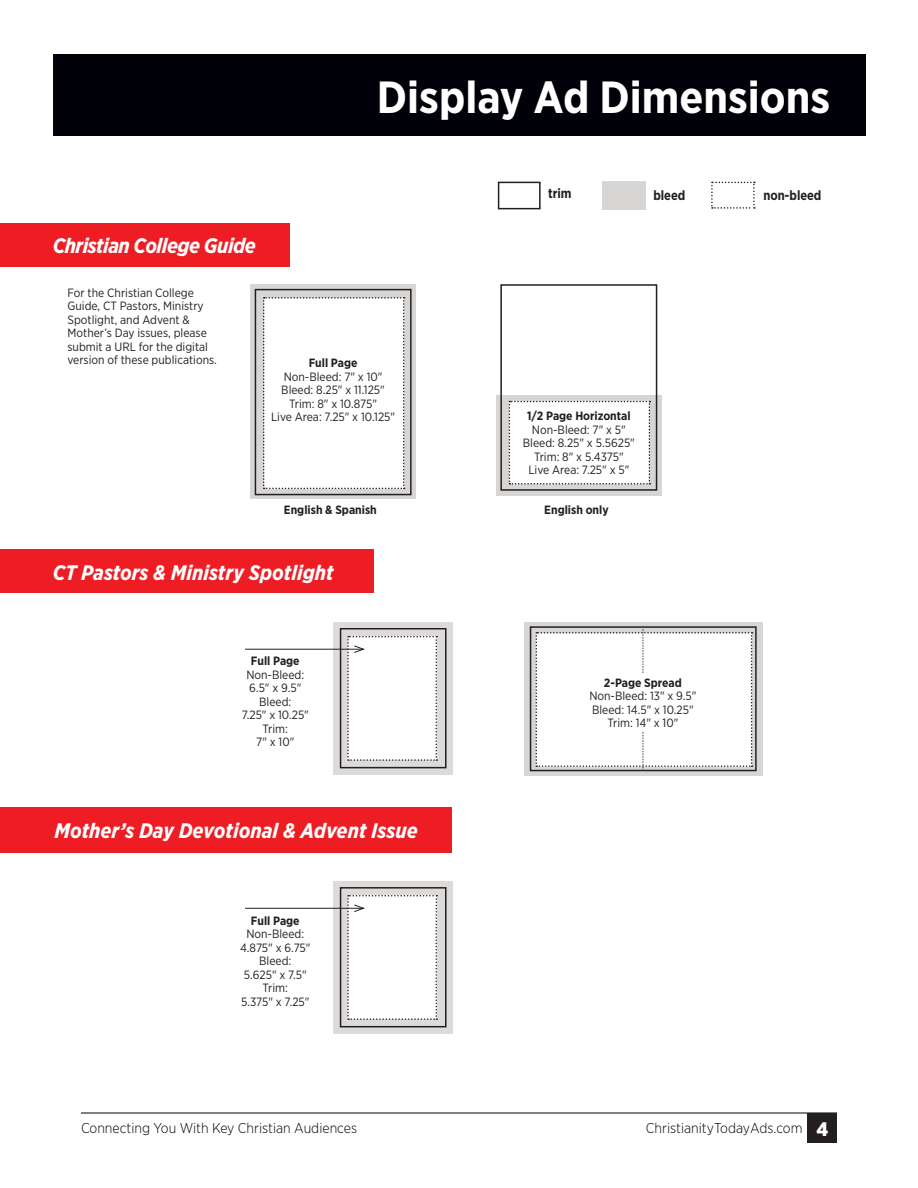
<style>
.page{position:relative;width:918px;height:1188px;background:#fff}
.page>*{position:absolute;margin:0;border:0;box-sizing:border-box;transform-origin:0 0}
.Titles{font:700 45px "Gotham Narrow";color:#fff}
.t1{font:italic 700 21px "Gotham Narrow";color:#fff}
.t2{font:italic 700 21px "Gotham Narrow";letter-spacing:-.025em;color:#fff}
.t3{font:300 14.25px "Gotham Narrow";color:#010209}
.t4{font:700 13.5px "Gotham Narrow";letter-spacing:-.005em;color:#231f20;scale:.95 1}
.Dimensions{font:12px/13.5px "Gotham Narrow";color:#231f20;text-align:center}
.Dimensions-2{font:700 12px "Gotham Narrow";color:#231f20}
.s1{font-weight:700}
.s2{font-weight:900;font-size:19.5px;color:#fff}
</style>
<div class="page">
<hr style="left:81px;top:1113px;width:756px;height:1px;background:#010209">
<div style="left:808px;top:1113px;width:29px;height:30px;background:#231f20"></div>
<div style="left:53px;top:54px;width:813px;height:82px;background:#010209"></div>
<div style="left:498px;top:182px;width:43px;height:27px;border:2px solid #231f20"></div>
<svg style="left:711px;top:182px;width:44px;height:27px"></svg>
<div style="left:602px;top:181px;width:43px;height:28px;background:#d7d6d4"></div>
<div style="left:0;top:224px;width:289px;height:43px;background:#ee1d23"></div>
<div style="left:0;top:549px;width:374px;height:44px;background:#ee1d23"></div>
<div style="left:0;top:807px;width:452px;height:46px;background:#ee1d23"></div>
<div style="left:333px;top:622px;width:120px;height:153px;background:#dddbda"></div>
<div style="left:333px;top:881px;width:120px;height:153px;background:#dddbda"></div>
<div style="left:340px;top:628px;width:107px;height:140px;border:2px solid #231f20"></div>
<div style="left:340px;top:887px;width:107px;height:140px;border:2px solid #231f20"></div>
<hr style="left:245px;top:649px;width:118px;height:1px;background:#231f20">
<div style="left:347px;top:636px;width:90px;height:125px;background:#fff"></div>
<hr style="left:245px;top:908px;width:118px;height:1px;background:#231f20">
<div style="left:347px;top:895px;width:90px;height:125px;background:#fff"></div>
<div style="left:251px;top:285px;width:165px;height:214px;background:#d7d6d4"></div>
<div style="left:263px;top:297px;width:142px;height:192px;background:#fff"></div>
<div style="left:255px;top:289px;width:157px;height:206px;border:2px solid #231f20"></div>
<div style="left:496px;top:395px;width:165px;height:101px;background:#d7d6d4"></div>
<div style="left:509px;top:401px;width:141px;height:84px;background:#fff"></div>
<div style="left:500px;top:284px;width:157px;height:207px;border:2px solid #231f20"></div>
<div style="left:524px;top:622px;width:239px;height:153px;background:#d7d6d4"></div>
<div style="left:530px;top:626px;width:227px;height:145px;border:2px solid #231f20"></div>
<svg style="left:536px;top:626px;width:217px;height:145px;background:#f0efef"></svg>
<div style="left:541px;top:674px;width:204px;height:57px;background:#fff"></div>
<p class="Titles" style="left:377px;top:68px;width:455px">Display Ad Dimensions</p>
<p class="t2" style="left:53px;top:233px;width:205px">Christian College Guide</p>
<p class="Dimensions" style="left:68px;top:286px;width:151px;text-align:left">For the Christian College<br>Guide, CT Pastors, Ministry<br>Spotlight, and Advent &amp;<br>Mother’s Day issues, please submit a URL for the digital version of these publications.</p>
<p class="t4" style="left:548px;top:185px;width:26px">trim</p>
<p class="t4" style="left:653px;top:187px;width:35px">bleed</p>
<p class="t4" style="left:763px;top:187px;width:63px">non-bleed</p>
<p class="Dimensions-2" style="left:309px;top:355px;width:50px">Full Page</p>
<p class="Dimensions" style="left:284px;top:370px;width:100px">Non-Bleed: 7" x 10"</p>
<p class="Dimensions" style="left:281px;top:383px;width:105px">Bleed: 8.25" x 11.125"</p>
<p class="Dimensions" style="left:289px;top:397px;width:89px">Trim: 8" x 10.875"</p>
<p class="Dimensions" style="left:271px;top:410px;width:126px">Live Area: 7.25" x 10.125"</p>
<p class="Dimensions-2" style="left:527px;top:408px;width:105px">1/2 Page Horizontal</p>
<p class="Dimensions" style="left:532px;top:423px;width:95px">Non-Bleed: 7" x 5"</p>
<p class="Dimensions" style="left:523px;top:436px;width:114px">Bleed: 8.25" x 5.5625"</p>
<p class="Dimensions" style="left:534px;top:450px;width:91px">Trim: 8" x 5.4375"</p>
<p class="Dimensions" style="left:528px;top:463px;width:102px">Live Area: 7.25" x 5"</p>
<p class="Dimensions-2" style="left:284px;top:502px;width:94px">English &amp; Spanish</p>
<p class="Dimensions-2" style="left:544px;top:502px;width:66px">English only</p>
<p class="t1" style="left:53px;top:559px;width:282px">CT Pastors &amp; Ministry Spotlight</p>
<p class="Dimensions-2" style="left:251px;top:654px;width:50px">Full Page</p>
<p class="Dimensions" style="left:246px;top:668px;width:59px;text-align:left">Non-Bleed:<br>6.5" x 9.5"</p>
<p class="Dimensions" style="left:242px;top:695px;width:69px">Bleed:<br>7.25" x 10.25"</p>
<p class="Dimensions" style="left:256px;top:722px;width:40px">Trim:<br>7" x 10"</p>
<p class="t1" style="left:54px;top:817px;width:365px">Mother’s Day Devotional &amp; Advent Issue</p>
<p class="Dimensions-2" style="left:251px;top:913px;width:50px">Full Page</p>
<p class="Dimensions" style="left:240px;top:927px;width:72px">Non-Bleed:<br>4.875" x 6.75"</p>
<p class="Dimensions" style="left:244px;top:954px;width:65px">Bleed:<br>5.625" x 7.5"</p>
<p class="Dimensions" style="left:241px;top:981px;width:70px">Trim:<br>5.375" x 7.25"</p>
<p class="Dimensions" style="left:589px;top:676px;width:109px"><span class="s1">2-Page Spread<br></span>Non-Bleed: 13" x 9.5"<br>Bleed: 14.5" x 10.25"<br>Trim: 14" x 10"</p>
<p class="t3" style="left:81px;top:1119px;width:278px">Connecting You With Key Christian Audiences</p>
<p class="t3" style="left:646px;top:1119px;width:184px">ChristianityTodayAds.com <span class="s2">4</span></p>
</div>
